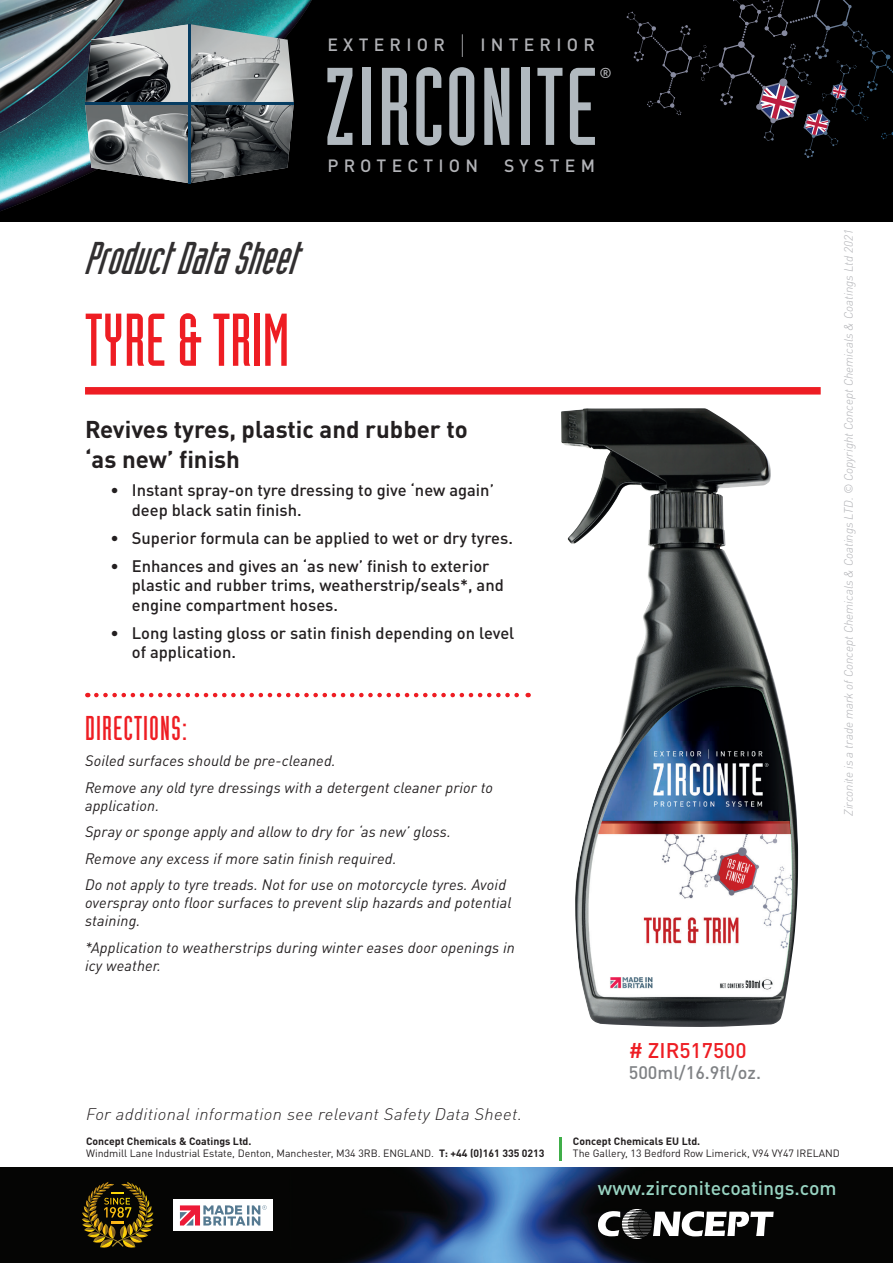
<style>
.page{position:relative;width:893px;height:1263px;background:#fff}
.page>*{position:absolute;margin:0;border:0;box-sizing:border-box;transform-origin:0 0}
.t1{font:78px "Mech Monoline";color:#ee1d23}
.t2{font:italic 48px "Mech Monoline";color:#312f30}
.t3{font:36px "Mech Monoline";letter-spacing:.03em;color:#ee1d23}
.t4{font:700 24px/30px "DIN Pro";color:#231f20}
.t5{font:500 21px "DIN Pro";color:#ee1d23}
.t6{font:500 19.5px "DIN Pro";color:#98d4c2}
.t7{font:500 18px "DIN Pro";color:#808285}
.t8{font:500 17.55px "DIN Pro";letter-spacing:.3em;color:#b0b1b5}
.t9{font:500 17.55px "DIN Pro";letter-spacing:.3em;color:#b2b3b7}
.t10{font:500 16.5px/19.5px "DIN Pro";color:#231f20}
.t11{font:italic 300 16.5px "DIN Pro";letter-spacing:.02em;color:#231f20;scale:1.05 1}
.t12{font:italic 15px/26.5px "DIN Pro";letter-spacing:.01em;color:#231f20}
.t13{font:500 14.25px "DIN Pro";color:#b2b3b7}
.t14{font:italic 300 12px "DIN Pro";color:#b0b1b5}
.t15{font:10.5px/12px "DIN Pro";color:#231f20}
.t16{font:700 10.5px "DIN Pro";color:#231f20}
.s1{font-weight:300;font-size:26.4px}
.s2{font-weight:700}
</style>
<div class="page">
<div style="left:85px;top:387px;width:736px;height:8px;background:#ee1d23"></div>
<svg style="left:96px;top:693px;width:433px;height:4px"></svg>
<img style="left:561px;top:408px;width:237px;height:619px">
<img style="left:0;top:1167px;width:893px;height:96px">
<svg style="left:82px;top:1182px;width:72px;height:66px;background:#4c3c0b"></svg>
<div style="left:0;top:0;width:893px;height:221px;background:#000"></div>
<img style="left:0;top:0;width:312px;height:211px">
<svg style="left:627px;top:0;width:266px;height:158px"></svg>
<svg style="left:327px;top:68px;width:25px;height:77px"></svg>
<div style="left:362px;top:68px;width:8px;height:77px;background:#b1b9bf"></div>
<svg style="left:382px;top:68px;width:27px;height:77px"></svg>
<svg style="left:416px;top:67px;width:25px;height:79px"></svg>
<svg style="left:449px;top:67px;width:25px;height:79px"></svg>
<svg style="left:484px;top:68px;width:25px;height:77px"></svg>
<div style="left:521px;top:68px;width:8px;height:77px;background:#b1b9bf"></div>
<svg style="left:537px;top:68px;width:25px;height:77px"></svg>
<svg style="left:570px;top:68px;width:25px;height:77px"></svg>
<svg style="left:85px;top:24px;width:209px;height:159px;background:#777d7f"></svg>
<hr style="left:188px;top:24px;width:2px;height:159px;background:#073d62">
<hr style="left:85px;top:103px;width:209px;height:2px;background:#073d62">
<div style="left:174px;top:1199px;width:99px;height:32px;background:#fff"></div>
<svg style="left:180px;top:1205px;width:87px;height:20px"></svg>
<svg style="left:598px;top:1209px;width:176px;height:30px"></svg>
<hr style="left:559px;top:1137px;width:2px;height:23px;background:#40ae49">
<p class="t8" style="left:327px;top:31px;width:269px">EXTERIOR <span class="s1">|</span> INTERIOR</p>
<p class="t13" style="left:600px;top:61px;width:14px">®</p>
<p class="t9" style="left:327px;top:151px;width:152px">PROTECTION</p>
<p class="t9" style="left:504px;top:151px;width:92px">SYSTEM</p>
<h2 class="t2" style="left:83px;top:234px;width:230px">ProductDataSheet</h2>
<h1 class="t1" style="left:85px;top:300px;width:206px">TYRE &amp; TRIM</h1>
<h3 class="t4" style="left:85px;top:412px;width:384px">Revives tyres, plastic and rubber to ‘as new’ finish</h3>
<p class="t10" style="left:132px;top:479px;width:364px;text-indent:-21px">• Instant spray-on tyre dressing to give ‘new again’ deep black satin finish.</p>
<p class="t10" style="left:111px;top:526px;width:404px">• Superior formula can be applied to wet or dry tyres.</p>
<p class="t10" style="left:132px;top:554px;width:374px;text-indent:-21px">• Enhances and gives an ‘as new’ finish to exterior plastic and rubber trims, weatherstrip/seals*, and engine compartment hoses.</p>
<p class="t10" style="left:132px;top:621px;width:384px;text-indent:-21px">• Long lasting gloss or satin finish depending on level of application.</p>
<h3 class="t3" style="left:85px;top:709px;width:104px">DIRECTIONS:</h3>
<p class="t12" style="left:85px;top:746px;width:410px">Soiled surfaces should be pre-cleaned.<br>Remove any old tyre dressings with a detergent cleaner prior to</p>
<p class="t12" style="left:85px;top:791px;width:423px">application.<br>Spray or sponge apply and allow to dry for ‘as new’ gloss.<br>Remove any excess if more satin finish required.<br>Do not apply to tyre treads. Not for use on motorcycle tyres. Avoid</p>
<p class="t12" style="left:85px;top:892px;width:428px;line-height:18px">overspray onto floor surfaces to prevent slip hazards and potential staining.</p>
<p class="t12" style="left:85px;top:937px;width:431px;line-height:18px">*Application to weatherstrips during winter eases door openings in icy weather.</p>
<p class="t11" style="left:86px;top:1101px;width:417px">For additional information see relevant Safety Data Sheet.</p>
<h3 class="t5" style="left:629px;top:1033px;width:119px"># ZIR517500</h3>
<p class="t7" style="left:629px;top:1058px;width:134px">500ml/16.9fl/oz.</p>
<p class="t14" style="left:839px;top:816px;width:588px;rotate:-90deg">Zirconite is a trade mark of Concept Chemicals &amp; Coatings LTD. © Copyright Concept Chemicals &amp; Coatings Ltd 2021</p>
<p class="t15" style="left:86px;top:1134px;width:460px"><span class="s2">Concept Chemicals &amp; Coatings Ltd.<br></span>Windmill Lane Industrial Estate, Denton, Manchester, M34 3RB. ENGLAND. <span class="s2">T: +44 (0)161 335 0213</span></p>
<p class="t16" style="left:573px;top:1132px;width:129px">Concept Chemicals EU Ltd.</p>
<p class="t15" style="left:573px;top:1146px;width:268px">The Gallery, 13 Bedford Row Limerick, V94 VY47 IRELAND</p>
<h3 class="t6" style="left:598px;top:1172px;width:240px">www.zirconitecoatings.com</h3>
</div>
